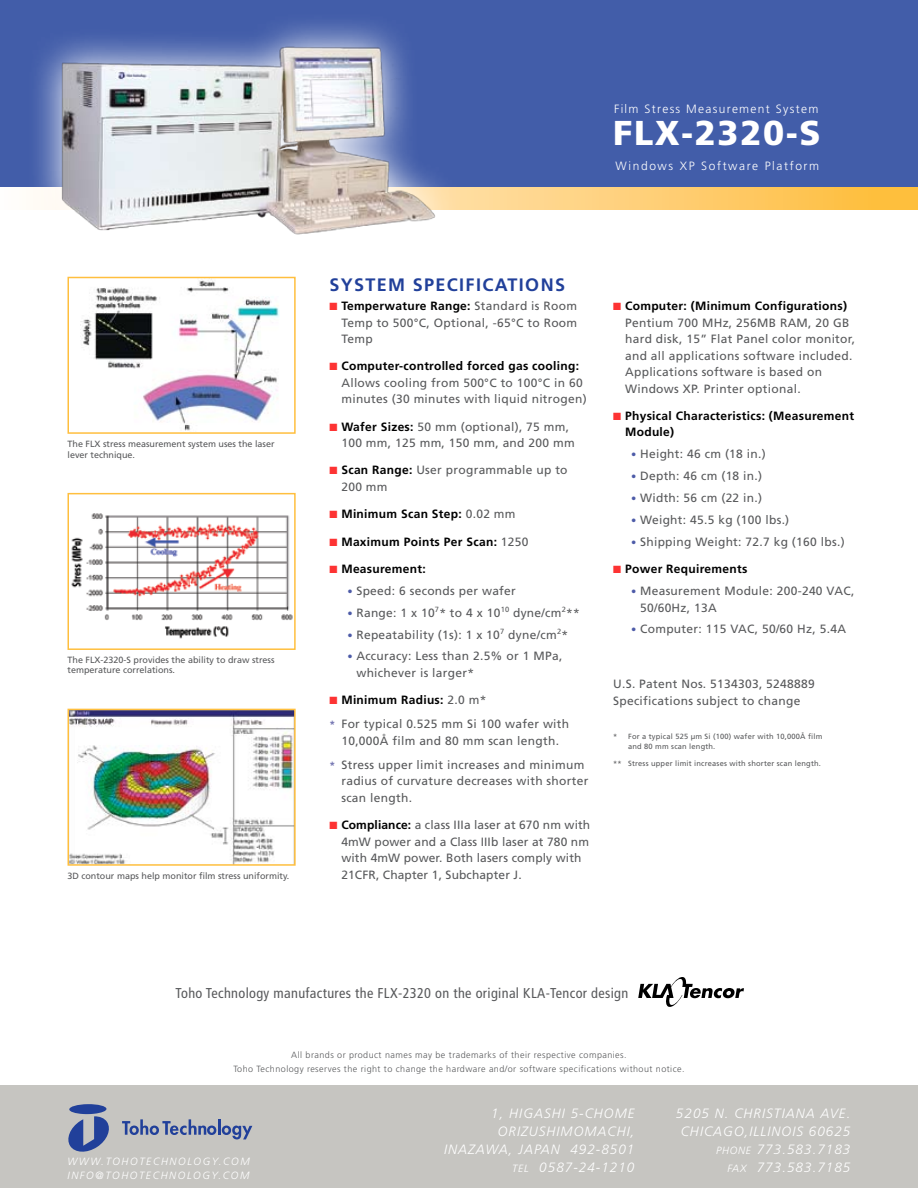
<style>
.page{position:relative;width:918px;height:1188px;background:#fff}
.page>*{position:absolute;margin:0;border:0;box-sizing:border-box;transform-origin:0 0}
.t1{font:900 34.5px "Frutiger";letter-spacing:.05em;color:#fff}
.t2{font:700 18px "Frutiger";letter-spacing:.075em;color:#21409a}
.t3{font:condensed 14.25px "Frutiger";letter-spacing:.025em;color:#58595b}
.t4{font:italic 300 13.5px/18px "Frutiger";letter-spacing:.075em;color:#fff;text-align:right}
.t5{font:12px/16.5px "Frutiger";letter-spacing:.025em;color:#58595b}
.t6{font:700 12px/16.5px "Frutiger";letter-spacing:.025em;color:#000}
.t7{font:300 12px "Frutiger";letter-spacing:.11em;color:#fff}
.t8{font:300 12px "Frutiger";letter-spacing:.135em;color:#fff}
.t9{font:italic 300 10.5px/13.5px "Frutiger";letter-spacing:.15em;color:#fff}
.t10{font:9px/10.5px "Frutiger";color:#58595b}
.t11{font:300 9px/13.5px "Frutiger";letter-spacing:.05em;color:#58595b;text-align:center}
.t12{font:7.5px/9.8px "Frutiger";letter-spacing:.025em;color:#58595b}
.s1{color:#fd3333}
.s2{font-weight:700;color:#000}
.s3{font-weight:400;color:#58595b}
.s4{font-weight:700;font-size:10.5px;color:#4d5ba8}
.s5{font-weight:700;font-size:10.5px;color:#7374b1}
.s6{font-size:10.5px}
</style>
<div class="page">
<div style="left:0;top:1085px;width:918px;height:103px;background:#c6c5c1"></div>
<div style="left:0;top:0;width:918px;height:194px;background:#425da9"></div>
<svg style="left:122px;top:1119px;width:94px;height:16px"></svg>
<hr style="left:218px;top:1119px;width:3px;height:16px;background:#21409a">
<svg style="left:222px;top:1126px;width:30px;height:13px"></svg>
<svg style="left:69px;top:1104px;width:40px;height:47px"></svg>
<svg style="left:638px;top:977px;width:106px;height:30px"></svg>
<img style="left:71px;top:513px;width:222px;height:126px">
<div style="left:68px;top:493px;width:228px;height:157px;border:2px solid #ffbf3e"></div>
<img style="left:80px;top:321px;width:198px;height:110px">
<div style="left:68px;top:277px;width:228px;height:157px;border:2px solid #ffbf3e"></div>
<img style="left:71px;top:712px;width:222px;height:151px">
<div style="left:68px;top:709px;width:228px;height:157px;border:2px solid #ffbf3e"></div>
<svg style="left:0;top:188px;width:918px;height:21px;background:#fecd6d"></svg>
<svg style="left:25px;top:23px;width:510px;height:298px"></svg>
<img style="left:45px;top:29px;width:405px;height:223px">
<p class="t7" style="left:614px;top:102px;width:206px">Film Stress Measurement System</p>
<h1 class="t1" style="left:613px;top:112px;width:209px">FLX-2320-S</h1>
<p class="t8" style="left:615px;top:159px;width:205px">Windows XP Software Platform</p>
<p class="t10" style="left:68px;top:439px;width:209px">The FLX stress measurement system uses the laser lever technique.</p>
<p class="t10" style="left:68px;top:654px;width:209px">The FLX-2320-S provides the ability to draw stress temperature correlations.</p>
<p class="t10" style="left:68px;top:870px;width:223px">3D contour maps help monitor film stress uniformity.</p>
<h2 class="t2" style="left:329px;top:274px;width:178px">SYSTE M SPECIFICATION</h2>
<h2 class="t2" style="left:555px;top:274px;width:12px">S</h2>
<p class="t5" style="left:341px;top:297px;width:237px;text-align:justify;text-indent:-12px"><span class="s1">■</span> <span class="s2">Temperwature Range:</span> Standard is Room Temp to 500°C, Optional, -65°C to Room Temp</p>
<p class="t5" style="left:341px;top:358px;width:247px;text-indent:-12px"><span class="s1">■</span> <span class="s2">Computer-controlled forced gas cooling:<br></span>Allows cooling from 500°C to 100°C in 60 minutes (30 minutes with liquid nitrogen)</p>
<p class="t5" style="left:341px;top:418px;width:235px;text-indent:-12px"><span class="s1">■</span> <span class="s2">Wafer Sizes:</span> 50 mm (optional), 75 mm,<br>100 mm, 125 mm, 150 mm, and 200 mm</p>
<p class="t5" style="left:341px;top:462px;width:228px;text-indent:-12px"><span class="s1">■</span> <span class="s2">Scan Range:</span> User programmable up to<br>200 mm</p>
<p class="t6" style="left:329px;top:506px;width:188px"><span class="s1">■</span> Minimum Scan Step: <span class="s3">0.02 mm</span></p>
<p class="t6" style="left:329px;top:533px;width:201px"><span class="s1">■</span> Maximum Points Per Scan: <span class="s3">1250</span></p>
<p class="t6" style="left:329px;top:560px;width:98px"><span class="s1">■</span> Measurement:</p>
<p class="t5" style="left:347px;top:582px;width:170px"><span class="s4">•</span> Speed: 6 seconds per wafer</p>
<p class="t5" style="left:347px;top:604px;width:234px"><span class="s4">•</span> Range: 1 x 10<sup>7</sup>* to 4 x 10<sup>10</sup> dyne/cm<sup>2</sup>**</p>
<p class="t5" style="left:347px;top:626px;width:222px"><span class="s4">•</span> Repeatability (1s): 1 x 10<sup>7</sup> dyne/cm<sup>2</sup>*</p>
<p class="t5" style="left:356px;top:648px;width:207px;text-indent:-9px"><span class="s4">•</span> Accuracy: Less than 2.5% or 1 MPa, whichever is larger*</p>
<p class="t5" style="left:329px;top:688px;width:241px;line-height:24px"><span class="s1">■</span> <span class="s2">Minimum Radius:</span> 2.0 m*<br><span class="s5">*</span> For typical 0.525 mm Si 100 wafer with</p>
<p class="t5" style="left:329px;top:728px;width:257px;line-height:24px;text-indent:12px">10,000Å film and 80 mm scan length.<br><span class="s5">*</span> Stress upper limit increases and minimum</p>
<p class="t5" style="left:341px;top:773px;width:249px">radius of curvature decreases with shorter scan length.</p>
<p class="t5" style="left:341px;top:817px;width:250px;text-indent:-12px"><span class="s1">■</span> <span class="s2">Compliance:</span> a class IIIa laser at 670 nm with 4mW power and a Class IIIb laser at 780 nm with 4mW power. Both lasers comply with 21CFR, Chapter 1, Subchapter J.</p>
<p class="t5" style="left:625px;top:297px;width:232px;text-indent:-12px"><span class="s1">■</span> <span class="s2">Computer: (Minimum Configurations)<br></span>Pentium 700 MHz, 256MB RAM, 20 GB hard disk, 15” Flat Panel color monitor, and all applications software included.<br>Applications software is based on Windows XP. Printer optional.</p>
<p class="t6" style="left:625px;top:407px;width:230px;text-indent:-12px"><span class="s1">■</span> Physical Characteristics: (Measurement<br>Module)</p>
<p class="t5" style="left:631px;top:446px;width:136px"><span class="s4">•</span> Height: 46 cm (18 in.)</p>
<p class="t5" style="left:631px;top:468px;width:133px"><span class="s4">•</span> Depth: 46 cm (18 in.)</p>
<p class="t5" style="left:631px;top:489px;width:133px"><span class="s4">•</span> Width: 56 cm (22 in.)</p>
<p class="t5" style="left:631px;top:511px;width:160px"><span class="s4">•</span> Weight: 45.5 kg (100 lbs.)</p>
<p class="t5" style="left:631px;top:533px;width:215px"><span class="s4">•</span> Shipping Weight: 72.7 kg (160 lbs.)</p>
<p class="t6" style="left:613px;top:561px;width:136px"><span class="s1">■</span> Power Requirements</p>
<p class="t5" style="left:640px;top:582px;width:216px;text-indent:-9px"><span class="s4">•</span> Measurement Module: 200-240 VAC,<br>50/60Hz, 13A</p>
<p class="t5" style="left:631px;top:621px;width:216px"><span class="s4">•</span> Computer: 115 VAC, 50/60 Hz, 5.4A</p>
<p class="t5" style="left:613px;top:675px;width:203px">U.S. Patent Nos. 5134303, 5248889<br>Specifications subject to change</p>
<p class="t12" style="left:628px;top:732px;width:196px;text-indent:-15px">* For a typical 525 µm Si (100) wafer with 10,000Å film and 80 mm scan length.</p>
<p class="t12" style="left:613px;top:759px;width:209px">** Stress upper limit increases with shorter scan length.</p>
<p class="t3" style="left:176px;top:985px;width:454px">Toho Technology manufactures the FLX-2320 on the original KLA-Tencor design</p>
<p class="t11" style="left:233px;top:1048px;width:453px">All brands or product names may be trademarks of their respective companies.<br>Toho Technology reserves the right to change the hardware and/or software specifications without notice.</p>
<p class="t4" style="left:676px;top:1105px;width:176px">5205 N. CHRISTIANA AVE.<br>CHICAGO,ILLINOIS 60625<br><span class="s6">PHONE</span> 773.583.7183<br><span class="s6">FAX</span> 773.583.7185</p>
<p class="t4" style="left:444px;top:1105px;width:192px">1, HIGASHI 5-CHOME<br>ORIZUSHIMOMACHI,<br>INAZAWA, JAPAN 492-8501<br><span class="s6">TEL</span> 0587-24-1210</p>
<p class="t9" style="left:68px;top:1155px;width:184px">WWW.TOHOTECHNOLOGY.COM<br>INFO@TOHOTECHNOLOGY.COM</p>
</div>
